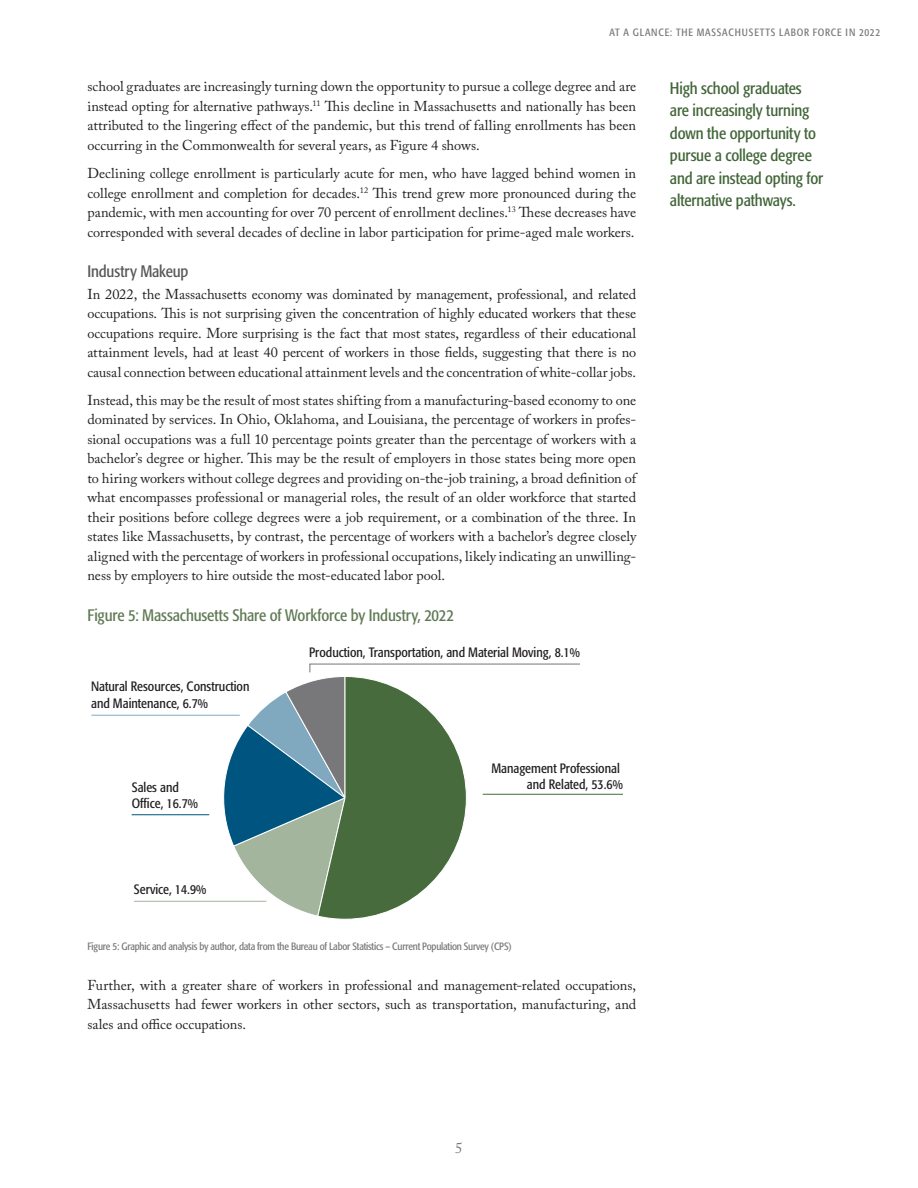
<style>
.page{position:relative;width:918px;height:1188px;background:#fff}
.page>*{position:absolute;margin:0;border:0;box-sizing:border-box;transform-origin:0 0}
.Pull_Quotes{font:condensed 16.5px/22.5px "Formata Std";letter-spacing:-.01em;color:#416538}
.Figure_Title{font:condensed 16.5px "Formata Std";letter-spacing:-.01em;color:#607a54}
.Heading_2{font:condensed 16.5px "Formata Std";letter-spacing:-.005em;color:#57585a}
.t1{font:15px "Adobe Caslon Pro";color:#777879}
.Body_Copy{font:14.25px/19.5px "Adobe Caslon Pro";color:#231f20;text-align:justify}
.t2{font:condensed 13.5px/16.2px "Formata Std";color:#231f20}
.Figure_Labels{font:condensed 10.5px "Formata Std";letter-spacing:-.02em;color:#787779}
.Figure_Labels-2{font:condensed 10.5px "Formata Std";letter-spacing:.07em;color:#787779}
</style>
<div class="page">
<hr style="left:483px;top:794px;width:140px;height:1px;background:#476b3c">
<hr style="left:134px;top:901px;width:132px;height:1px;background:#476b3c">
<hr style="left:132px;top:814px;width:77px;height:1px;background:#005480">
<hr style="left:91px;top:715px;width:149px;height:1px;background:#005480">
<svg style="left:216px;top:663px;width:365px;height:257px"></svg>
<p class="Figure_Labels-2" style="left:610px;top:26px;width:272px">AT A GLANCE: THE MASSACHUSETTS LABOR FORCE IN 2022</p>
<p class="Body_Copy" style="left:87px;top:77px;width:550px">school graduates are increasingly turning down the opportunity to pursue a college degree and are instead opting for alternative pathways.<sup>11</sup> This decline in Massachusetts and nationally has been attributed to the lingering effect of the pandemic, but this trend of falling enrollments has been occurring in the Commonwealth for several years, as Figure 4 shows.</p>
<p class="Body_Copy" style="left:87px;top:163px;width:550px">Declining college enrollment is particularly acute for men, who have lagged behind women in college enrollment and completion for decades.<sup>12</sup> This trend grew more pronounced during the pandemic, with men accounting for over 70 percent of enrollment declines.<sup>13</sup> These decreases have corresponded with several decades of decline in labor participation for prime-aged male workers.</p>
<p class="Heading_2" style="left:87px;top:262px;width:103px">Industry Makeup</p>
<p class="Body_Copy" style="left:87px;top:284px;width:550px">In 2022, the Massachusetts economy was dominated by management, professional, and related occupations. This is not surprising given the concentration of highly educated workers that these occupations require. More surprising is the fact that most states, regardless of their educational attainment levels, had at least 40 percent of workers in those fields, suggesting that there is no causal connection between educational attainment levels and the concentration of white-collar jobs.</p>
<p class="Body_Copy" style="left:87px;top:390px;width:550px">Instead, this may be the result of most states shifting from a manufacturing-based economy to one dominated by services. In Ohio, Oklahoma, and Louisiana, the percentage of workers in profes&shy;sional occupations was a full 10 percentage points greater than the percentage of workers with a bachelor’s degree or higher. This may be the result of employers in those states being more open to hiring workers without college degrees and providing on-the-job training, a broad definition of what encompasses professional or managerial roles, the result of an older workforce that started their positions before college degrees were a job requirement, or a combination of the three. In states like Massachusetts, by contrast, the percentage of workers with a bachelor’s degree closely aligned with the percentage of workers in professional occupations, likely indicating an unwilling&shy;ness by employers to hire outside the most-educated labor pool.</p>
<p class="Figure_Title" style="left:87px;top:605px;width:368px">Figure 5: Massachusetts Share of Workforce by Industry, 2022</p>
<p class="t2" style="left:91px;top:679px;width:160px">Natural Resources, Construction and Maintenance, 6.7%</p>
<p class="t2" style="left:132px;top:779px;width:68px">Sales and<br>Office, 16.7%</p>
<p class="t2" style="left:134px;top:881px;width:74px">Service, 14.9%</p>
<p class="t2" style="left:309px;top:644px;width:272px">Production, Transportation, and Material Moving, 8.1%</p>
<p class="t2" style="left:491px;top:760px;width:133px;text-align:right">Management Professional and Related, 53.6%</p>
<p class="Figure_Labels" style="left:87px;top:940px;width:426px">Figure 5: Graphic and analysis by author, data from the Bureau of Labor Statistics – Current Population Survey (CPS)</p>
<p class="Body_Copy" style="left:87px;top:975px;width:550px">Further, with a greater share of workers in professional and management-related occupations, Massachusetts had fewer workers in other sectors, such as transportation, manufacturing, and sales and office occupations.</p>
<p class="Pull_Quotes" style="left:670px;top:76px;width:155px">High school graduates are increasingly turning down the opportunity to pursue a college degree and are instead opting for alternative pathways.</p>
<p class="t1" style="left:455px;top:1139px;width:9px">5</p>
</div>
